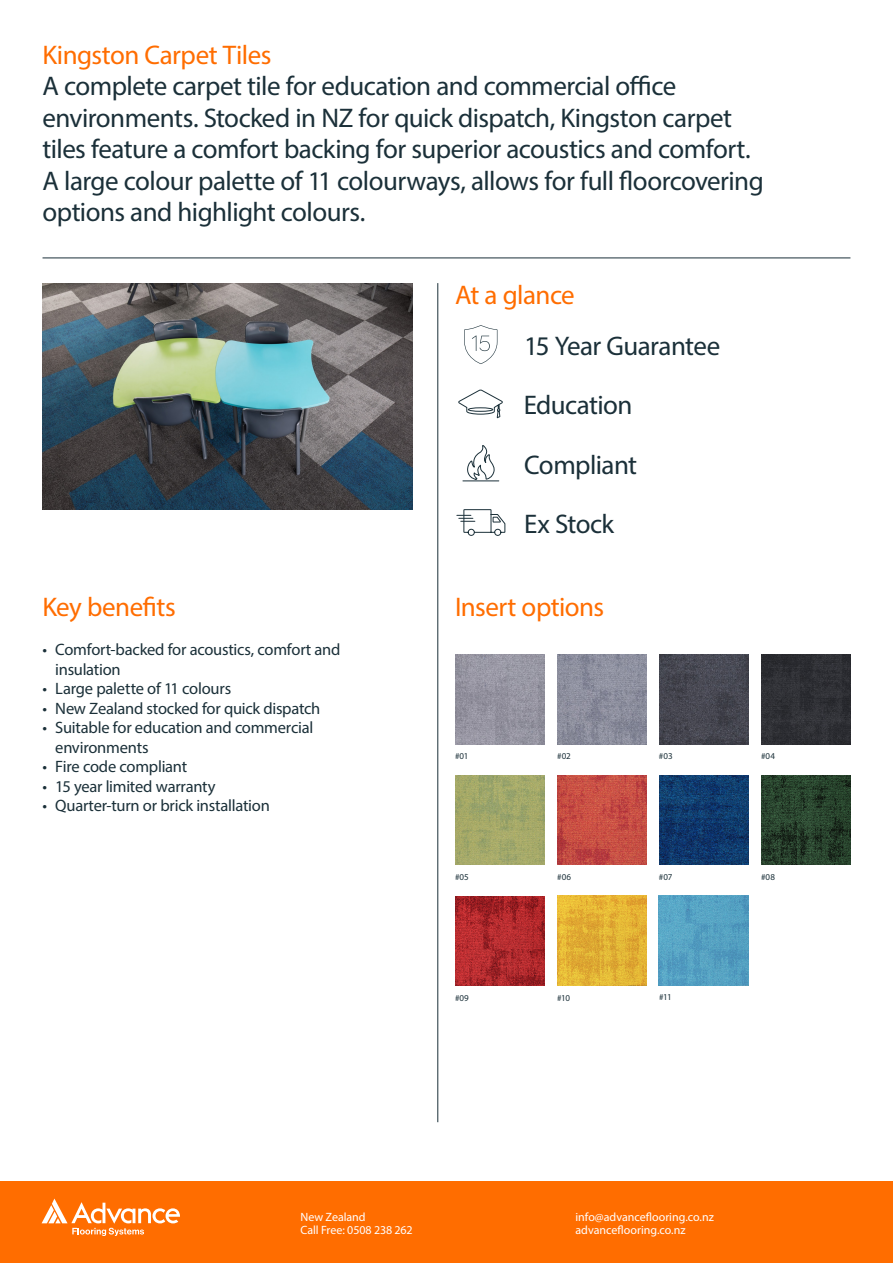
<style>
.page{position:relative;width:893px;height:1263px;background:#fff}
.page>*{position:absolute;margin:0;border:0;box-sizing:border-box;transform-origin:0 0}
.t1{font:27px/31.5px "Myriad Pro";letter-spacing:-.02em;color:#1b3039}
.t2{font:27px "Myriad Pro";letter-spacing:-.02em;color:#ff6d00}
.t3{font:16.5px/19.5px "Myriad Pro";letter-spacing:-.015em;color:#1b3039}
.t4{font:12px/13.5px "Myriad Pro";color:#fff}
.t5{font:9px "Myriad Pro";letter-spacing:-.005em;color:#1b3039}
</style>
<div class="page">
<div style="left:0;top:1182px;width:893px;height:81px;background:#ff6d00"></div>
<hr style="left:438px;top:283px;width:1px;height:839px;background:#1b3039">
<hr style="left:43px;top:258px;width:807px;height:1px;background:#1b3039">
<svg style="left:42px;top:1198px;width:138px;height:38px"></svg>
<img style="left:455px;top:655px;width:89px;height:89px">
<img style="left:557px;top:896px;width:90px;height:89px">
<img style="left:659px;top:896px;width:89px;height:89px">
<img style="left:455px;top:896px;width:89px;height:90px">
<img style="left:659px;top:775px;width:90px;height:90px">
<img style="left:761px;top:775px;width:89px;height:90px">
<img style="left:557px;top:775px;width:90px;height:90px">
<img style="left:455px;top:775px;width:89px;height:90px">
<img style="left:659px;top:655px;width:90px;height:89px">
<img style="left:761px;top:655px;width:89px;height:89px">
<img style="left:557px;top:655px;width:90px;height:89px">
<svg style="left:467px;top:445px;width:28px;height:35px"></svg>
<hr style="left:463px;top:480px;width:36px;height:1px;background:#1b3039">
<img style="left:43px;top:283px;width:369px;height:226px">
<svg style="left:458px;top:389px;width:45px;height:30px"></svg>
<svg style="left:464px;top:325px;width:33px;height:39px"></svg>
<svg style="left:457px;top:509px;width:49px;height:27px"></svg>
<p class="t2" style="left:43px;top:38px;width:230px">Kingston Carpet Tiles</p>
<p class="t1" style="left:43px;top:70px;width:723px">A complete carpet tile for education and commercial office environments. Stocked in NZ for quick dispatch, Kingston carpet tiles feature a comfort backing for superior acoustics and comfort.<br>A large colour palette of 11 colourways, allows for full floorcovering options and highlight colours.</p>
<p class="t2" style="left:455px;top:278px;width:121px">At a glance</p>
<p class="t1" style="left:524px;top:330px;width:197px">15 Year Guarantee</p>
<p class="t1" style="left:524px;top:389px;width:110px">Education</p>
<p class="t1" style="left:524px;top:448px;width:114px">Compliant</p>
<p class="t2" style="left:43px;top:591px;width:135px">Key benefits</p>
<p class="t3" style="left:55px;top:640px;width:287px;text-indent:-13px">• Comfort-backed for acoustics, comfort and insulation</p>
<p class="t3" style="left:43px;top:679px;width:190px">• Large palette of 11 colours</p>
<p class="t3" style="left:43px;top:698px;width:279px">• New Zealand stocked for quick dispatch</p>
<p class="t3" style="left:55px;top:718px;width:260px;text-indent:-13px">• Suitable for education and commercial environments</p>
<p class="t3" style="left:43px;top:757px;width:146px">• Fire code compliant</p>
<p class="t3" style="left:43px;top:776px;width:175px">• 15 year limited warranty</p>
<p class="t3" style="left:43px;top:796px;width:229px">• Quarter-turn or brick installation</p>
<p class="t1" style="left:524px;top:508px;width:92px">Ex Stock</p>
<p class="t2" style="left:455px;top:591px;width:151px">Insert options</p>
<p class="t5" style="left:455px;top:751px;width:15px">#01</p>
<p class="t5" style="left:455px;top:871px;width:15px">#05</p>
<p class="t5" style="left:557px;top:751px;width:15px">#02</p>
<p class="t5" style="left:659px;top:751px;width:15px">#03</p>
<p class="t5" style="left:761px;top:751px;width:16px">#04</p>
<p class="t5" style="left:557px;top:871px;width:15px">#06</p>
<p class="t5" style="left:659px;top:871px;width:15px">#07</p>
<p class="t5" style="left:761px;top:871px;width:15px">#08</p>
<p class="t5" style="left:455px;top:992px;width:15px">#09</p>
<p class="t5" style="left:659px;top:992px;width:14px">#11</p>
<p class="t5" style="left:557px;top:992px;width:15px">#10</p>
<p class="t4" style="left:300px;top:1210px;width:114px">New Zealand<br>Call Free: 0508 238 262</p>
<p class="t4" style="left:575px;top:1210px;width:140px">info@advanceflooring.co.nz</p>
<p class="t4" style="left:575px;top:1223px;width:112px">advanceflooring.co.nz</p>
</div>
